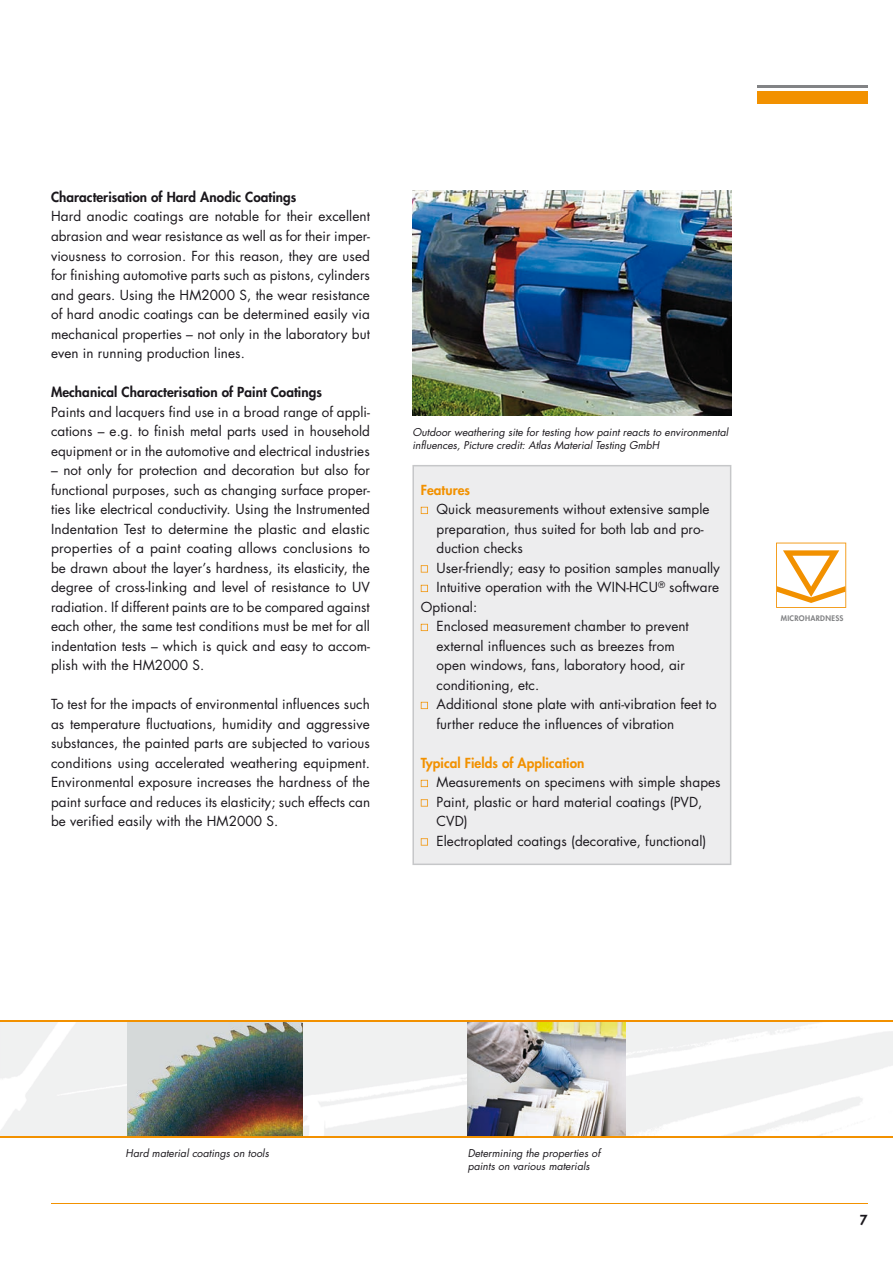
<style>
.page{position:relative;width:893px;height:1263px;background:#fff}
.page>*{position:absolute;margin:0;border:0;box-sizing:border-box;transform-origin:0 0}
.t1{font:13.5px/19.5px "Futura Std";letter-spacing:.005em;color:#1a171c;text-align:justify}
.t2{font:800 13.5px "Futura Std";letter-spacing:.005em;color:#1a171c}
.t3{font:800 13.5px "Futura Std";letter-spacing:.005em;color:#f29100}
.t4{font:italic 10.5px/12.6px "Futura Std";color:#1a171c}
.t5{font:800 7.5px "Futura Std";letter-spacing:.04em;color:#828385}
</style>
<div class="page">
<div style="left:757px;top:91px;width:110px;height:13px;background:#f29100"></div>
<hr style="left:757px;top:85px;width:110px;height:2px;background:#828385">
<hr style="left:51px;top:1203px;width:816px;height:1px;background:#f29100">
<div style="left:412px;top:465px;width:319px;height:400px;background:#ededee"></div>
<img style="left:0;top:1022px;width:893px;height:114px">
<svg style="left:776px;top:543px;width:70px;height:65px"></svg>
<img style="left:412px;top:190px;width:319px;height:226px">
<svg style="left:421px;top:507px;width:7px;height:7px"></svg>
<svg style="left:421px;top:565px;width:7px;height:7px"></svg>
<svg style="left:421px;top:585px;width:7px;height:7px"></svg>
<svg style="left:421px;top:624px;width:7px;height:7px"></svg>
<svg style="left:421px;top:702px;width:7px;height:7px"></svg>
<svg style="left:421px;top:780px;width:7px;height:7px"></svg>
<svg style="left:421px;top:799px;width:7px;height:7px"></svg>
<svg style="left:421px;top:838px;width:7px;height:7px"></svg>
<img style="left:128px;top:1022px;width:175px;height:114px">
<img style="left:468px;top:1022px;width:157px;height:114px">
<hr style="left:0;top:1020px;width:893px;height:2px;background:#f29100">
<hr style="left:0;top:1136px;width:893px;height:1px;background:#f29100">
<p class="t2" style="left:51px;top:188px;width:247px">Characterisation of Hard Anodic Coatings</p>
<p class="t1" style="left:51px;top:207px;width:321px">Hard anodic coatings are notable for their excellent abrasion and wear resistance as well as for their imper&shy;viousness to corrosion. For this reason, they are used for finishing automotive parts such as pistons, cylinders and gears. Using the HM2000 S, the wear resistance of hard anodic coatings can be determined easily via mechanical properties – not only in the laboratory but even in running production lines.</p>
<p class="t2" style="left:51px;top:383px;width:272px">Mechanical Characterisation of Paint Coatings</p>
<p class="t1" style="left:51px;top:402px;width:320px">Paints and lacquers find use in a broad range of appli&shy;cations – e.g. to finish metal parts used in household equipment or in the automotive and electrical industries</p>
<p class="t1" style="left:51px;top:460px;width:320px">– not only for protection and decoration but also for functional purposes, such as changing surface proper&shy;ties like electrical conductivity. Using the Instrumented Indentation Test to determine the plastic and elastic properties of a paint coating allows conclusions to be drawn about the layer’s hardness, its elasticity, the degree of cross-linking and level of resistance to UV radiation. If different paints are to be compared against each other, the same test conditions must be met for all indentation tests – which is quick and easy to accom&shy;plish with the HM2000 S.</p>
<p class="t1" style="left:51px;top:694px;width:321px">To test for the impacts of environmental influences such as temperature fluctuations, humidity and aggressive substances, the painted parts are subjected to various conditions using accelerated weathering equipment.<br>Environmental exposure increases the hardness of the paint surface and reduces its elasticity; such effects can be verified easily with the HM2000 S.</p>
<p class="t4" style="left:412px;top:426px;width:317px">Outdoor weathering site for testing how paint reacts to environmental influences, Picture credit: Atlas Material Testing GmbH</p>
<p class="t3" style="left:421px;top:481px;width:51px">Features</p>
<p class="t1" style="left:436px;top:499px;width:275px">Quick measurements without extensive sample</p>
<p class="t1" style="left:436px;top:519px;width:269px">preparation, thus suited for both lab and pro-</p>
<p class="t1" style="left:436px;top:538px;width:88px">duction checks</p>
<p class="t1" style="left:436px;top:558px;width:285px">User-friendly; easy to position samples manually</p>
<p class="t1" style="left:436px;top:577px;width:284px">Intuitive operation with the WIN-HCU<sup>®</sup> software</p>
<p class="t1" style="left:421px;top:597px;width:58px">Optional:</p>
<p class="t1" style="left:436px;top:616px;width:254px">Enclosed measurement chamber to prevent</p>
<p class="t1" style="left:436px;top:636px;width:240px">external influences such as breezes from</p>
<p class="t1" style="left:436px;top:655px;width:250px">open windows, fans, laboratory hood, air</p>
<p class="t1" style="left:436px;top:675px;width:104px">conditioning, etc.</p>
<p class="t1" style="left:436px;top:694px;width:282px">Additional stone plate with anti-vibration feet to</p>
<p class="t1" style="left:436px;top:714px;width:239px">further reduce the influences of vibration</p>
<p class="t3" style="left:421px;top:754px;width:165px">Typical Fields of Application</p>
<p class="t1" style="left:436px;top:772px;width:286px;text-align:left">Measurements on specimens with simple shapes Paint, plastic or hard material coatings (PVD, CVD)<br>Electroplated coatings (decorative, functional)</p>
<p class="t5" style="left:781px;top:614px;width:64px">MICROHARDNESS</p>
<p class="t4" style="left:126px;top:1147px;width:145px">Hard material coatings on tools</p>
<p class="t4" style="left:468px;top:1147px;width:134px">Determining the properties of paints on various materials</p>
<p class="t2" style="left:860px;top:1211px;width:9px">7</p>
</div>
